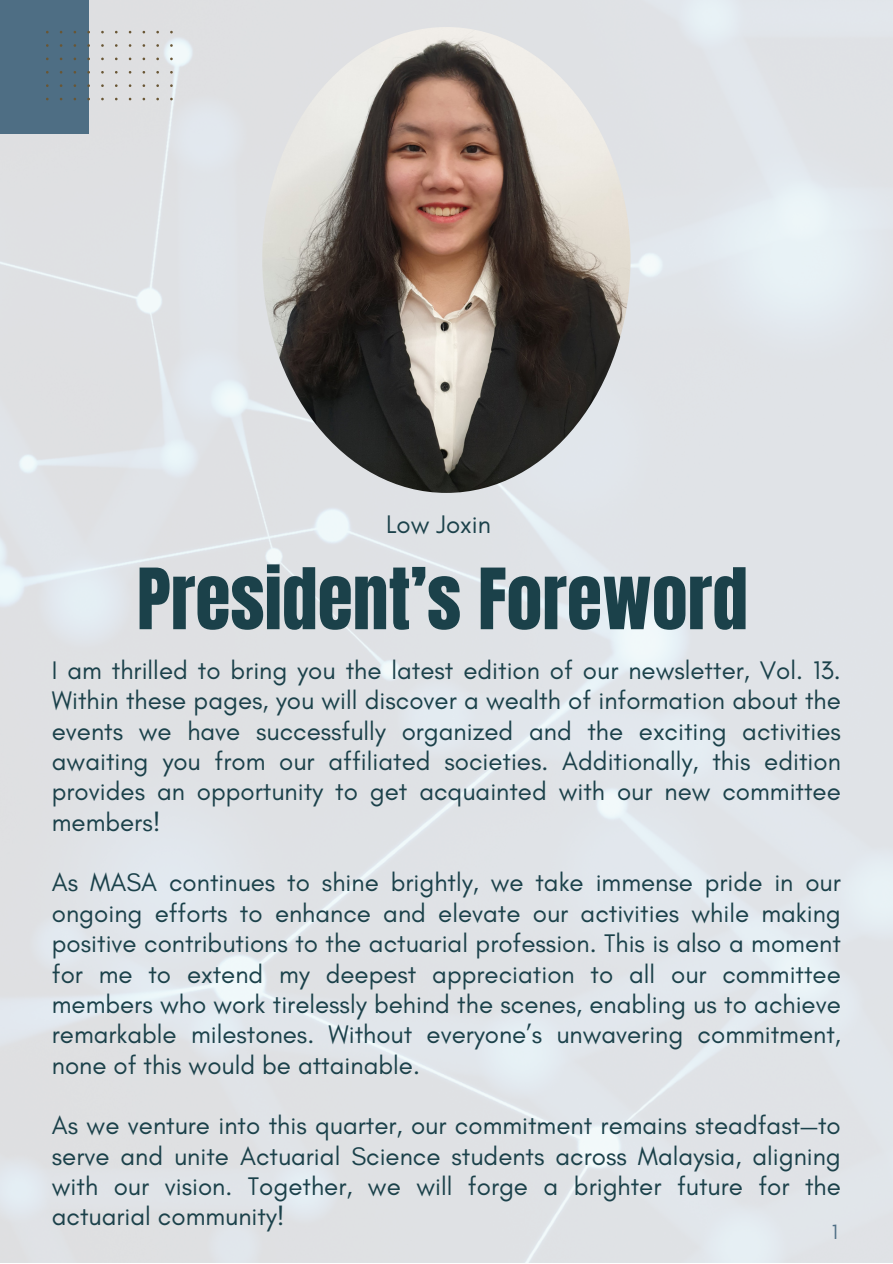
<style>
.page{position:relative;width:893px;height:1264px;background:#fff}
.page>*{position:absolute;margin:0;border:0;box-sizing:border-box;transform-origin:0 0}
.t1{font:71.7px "Anton";color:#1b414a}
.t2{font:25.95px/30.3px "Glacial Indifference";color:#1b414a;text-align:justify}
.t3{font:21px "Glacial Indifference";color:#4e6e84}
</style>
<div class="page">
<img style="left:0;top:0;width:892px;height:1262px">
<div style="left:0;top:0;width:89px;height:134px;background:#4e6e84"></div>
<svg style="left:46px;top:31px;width:127px;height:69px"></svg>
<img style="left:262px;top:27px;width:368px;height:466px;border-radius:50%">
<p class="t2" style="left:386px;top:509px;width:106px">Low Joxin</p>
<p class="t1" style="left:137px;top:547px;width:612px">President’s Foreword</p>
<p class="t2" style="left:52px;top:654px;width:790px">I am thrilled to bring you the latest edition of our newsletter, Vol. 13.<br>Within these pages, you will discover a wealth of information about the events we have successfully organized and the exciting activities awaiting you from our affiliated societies. Additionally, this edition provides an opportunity to get acquainted with our new committee members!</p>
<p class="t2" style="left:52px;top:867px;width:790px">As MASA continues to shine brightly, we take immense pride in our ongoing efforts to enhance and elevate our activities while making positive contributions to the actuarial profession. This is also a moment for me to extend my deepest appreciation to all our committee members who work tirelessly behind the scenes, enabling us to achieve remarkable milestones. Without everyone’s unwavering commitment, none of this would be attainable.</p>
<p class="t2" style="left:52px;top:1110px;width:790px">As we venture into this quarter, our commitment remains steadfast—to serve and unite Actuarial Science students across Malaysia, aligning with our vision. Together, we will forge a brighter future for the actuarial community!</p>
<p class="t3" style="left:831px;top:1218px;width:8px">1</p>
</div>
